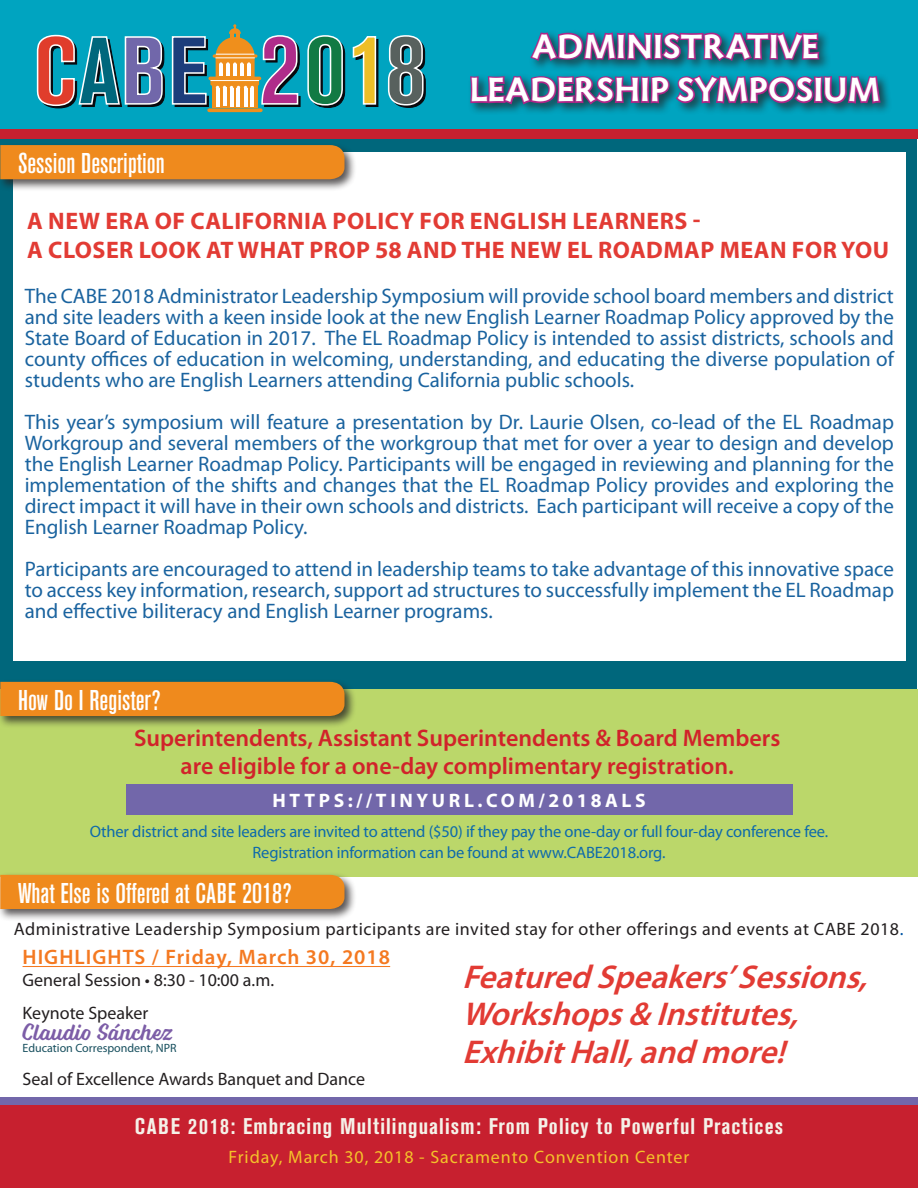
<style>
.page{position:relative;width:918px;height:1188px;background:#fff}
.page>*{position:absolute;margin:0;border:0;box-sizing:border-box;transform-origin:0 0}
.t1{font:700 39px/43.5px "Magma II Pro";letter-spacing:.01em;color:#fff;text-align:center}
.t2{font:italic 600 33px/37.5px "Myriad Pro";color:#e23b34}
.t3{font:500 condensed 28.35px "Akzidenz Grotesk BE";color:#fff}
.t4{font:600 24px/28.8px "Myriad Pro";color:#d1232a;text-align:center}
.t5{font:700 24px/28.8px "Myriad Pro";letter-spacing:.02em;color:#e23b34}
.t6{font:24px "Voltage";color:#7c5da7}
.t7{font:700 condensed 22.5px "Akzidenz Grotesk BE";letter-spacing:.05em;color:#f5f1e8}
.t8{font:21px/21px "Myriad Pro";color:#1a639f;text-align:justify}
.t9{font:600 21px "Myriad Pro";letter-spacing:.05em;color:#f47921}
.t10{font:700 19.5px "Myriad Pro";letter-spacing:.19em;color:#fff}
.t11{font:18px "Myriad Pro";letter-spacing:.025em;color:#231f20}
.t12{font:18px "Myriad Pro";color:#231f20}
.t13{font:18px "Myriad Pro";letter-spacing:.05em;color:#f4c22a}
.t14{font:16.5px/21px "Myriad Pro";letter-spacing:-.01em;color:#0e6aab;text-align:center}
.t15{font:12px "Myriad Pro";color:#174f5e}
.s1{color:#0155a5}
</style>
<div class="page">
<div style="left:0;top:128px;width:918px;height:11px;background:#c7202f"></div>
<div style="left:0;top:689px;width:918px;height:187px;background:#bbd76a"></div>
<div style="left:0;top:139px;width:917px;height:550px;background:#00677c"></div>
<div style="left:14px;top:152px;width:892px;height:509px;background:#fff"></div>
<div style="left:0;top:872px;width:357px;height:50px;background:#231f20;opacity:.75"></div>
<div style="left:0;top:875px;width:345px;height:34px;background:#ef8a1d"></div>
<div style="left:0;top:1105px;width:918px;height:83px;background:#c7202f"></div>
<div style="left:126px;top:784px;width:666px;height:31px;background:#7267aa"></div>
<div style="left:0;top:142px;width:357px;height:50px;background:#231f20;opacity:.75"></div>
<div style="left:0;top:145px;width:345px;height:34px;background:#ef8a1d"></div>
<div style="left:0;top:1097px;width:918px;height:8px;background:#7267aa"></div>
<div style="left:0;top:679px;width:357px;height:50px;background:#231f20;opacity:.75"></div>
<div style="left:0;top:682px;width:345px;height:34px;background:#ef8a1d"></div>
<hr style="left:23px;top:966px;width:367px;height:1px;background:#f47921">
<div style="left:0;top:0;width:918px;height:128px;background:#00a4c0"></div>
<div style="left:212px;top:85px;width:46px;height:23px;background:#ef8f1c"></div>
<svg style="left:209px;top:108px;width:52px;height:4px"></svg>
<svg style="left:37px;top:34px;width:128px;height:75px"></svg>
<svg style="left:171px;top:24px;width:130px;height:83px"></svg>
<svg style="left:307px;top:35px;width:39px;height:73px"></svg>
<svg style="left:352px;top:36px;width:27px;height:71px"></svg>
<svg style="left:387px;top:35px;width:39px;height:73px"></svg>
<div style="left:468px;top:29px;width:425px;height:87px;background:#231f20;opacity:.75"></div>
<svg style="left:469px;top:29px;width:413px;height:78px"></svg>
<h3 class="t3" style="left:18px;top:147px;width:148px">Session Description</h3>
<h1 class="t1" style="left:470px;top:24px;width:412px">ADMINISTRATIVE<br>LEADERSHIP SYMPOSIUM</h1>
<p class="t5" style="left:27px;top:206px;width:863px">A NEW ERA OF CALIFORNIA POLICY FOR ENGLISH LEARNERS -<br>A CLOSER LOOK AT WHAT PROP 58 AND THE NEW EL ROADMAP MEAN FOR YOU</p>
<p class="t8" style="left:25px;top:285px;width:871px">The CABE 2018 Administrator Leadership Symposium will provide school board members and district and site leaders with a keen inside look at the new English Learner Roadmap Policy approved by the State Board of Education in 2017. The EL Roadmap Policy is intended to assist districts, schools and county offices of education in welcoming, understanding, and educating the diverse population of students who are English Learners attending California public schools.</p>
<p class="t8" style="left:25px;top:411px;width:871px">This year’s symposium will feature a presentation by Dr. Laurie Olsen, co-lead of the EL Roadmap Workgroup and several members of the workgroup that met for over a year to design and develop the English Learner Roadmap Policy. Participants will be engaged in reviewing and planning for the implementation of the shifts and changes that the EL Roadmap Policy provides and exploring the direct impact it will have in their own schools and districts. Each participant will receive a copy of the English Learner Roadmap Policy.</p>
<p class="t8" style="left:25px;top:558px;width:871px">Participants are encouraged to attend in leadership teams to take advantage of this innovative space to access key information, research, support ad structures to successfully implement the EL Roadmap and effective biliteracy and English Learner programs.</p>
<h3 class="t3" style="left:18px;top:684px;width:144px">How Do I Register?</h3>
<p class="t4" style="left:134px;top:722px;width:648px">Superintendents, Assistant Superintendents &amp; Board Members are eligible for a one-day complimentary registration.</p>
<p class="t10" style="left:272px;top:788px;width:375px">HTTPS://TINYURL.COM/2018ALS</p>
<p class="t14" style="left:90px;top:821px;width:740px">Other district and site leaders are invited to attend ($50) if they pay the one-day or full four-day conference fee.<br>Registration information can be found at www.CABE2018.org.</p>
<h3 class="t3" style="left:18px;top:877px;width:275px">What Else is Offered at CABE 2018?</h3>
<p class="t11" style="left:14px;top:918px;width:891px">Administrative Leadership Symposium participants are invited stay for other offerings and events at CABE 2018<span class="s1">.</span></p>
<p class="t9" style="left:23px;top:944px;width:369px">HIGHLIGHTS / Friday, March 30, 2018</p>
<p class="t12" style="left:23px;top:969px;width:253px">General Session • 8:30 - 10:00 a.m.</p>
<p class="t12" style="left:23px;top:1002px;width:127px">Keynote Speaker</p>
<p class="t6" style="left:23px;top:1018px;width:152px">Claudio Sánchez</p>
<p class="t15" style="left:23px;top:1041px;width:156px">Education Correspondent, NPR</p>
<p class="t12" style="left:23px;top:1068px;width:344px">Seal of Excellence Awards Banquet and Dance</p>
<h2 class="t2" style="left:462px;top:957px;width:417px">FeaturedSpeakers’Sessions,<br>Workshops&amp;Institutes,<br>ExhibitHall,andmore!</h2>
<p class="t7" style="left:135px;top:1113px;width:650px">CABE 2018: Embracing Multilingualism: From Policy to Powerful Practices</p>
<p class="t13" style="left:229px;top:1145px;width:462px">Friday, March 30, 2018 - Sacramento Convention Center</p>
</div>
